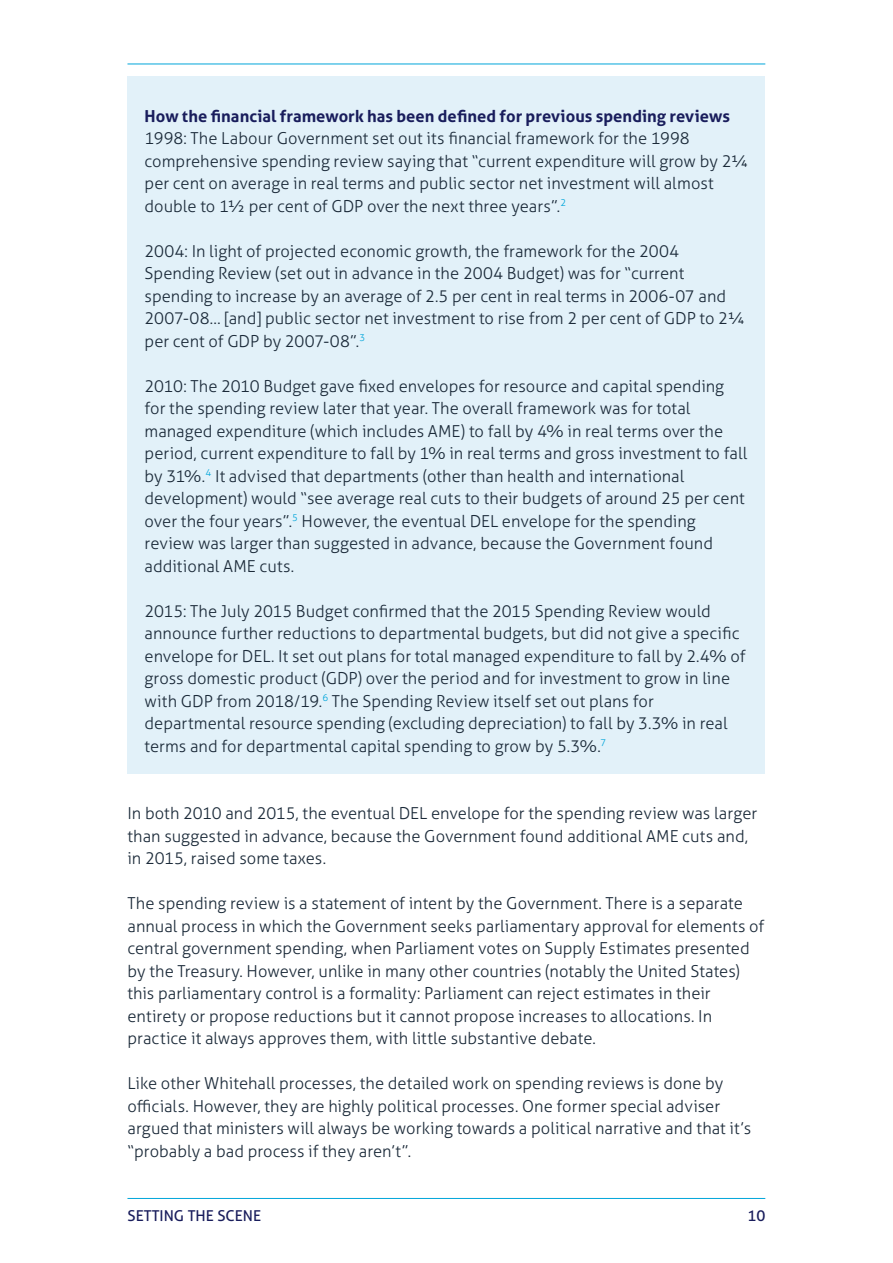
<style>
.page{position:relative;width:893px;height:1263px;background:#fff}
.page>*{position:absolute;margin:0;border:0;box-sizing:border-box;transform-origin:0 0}
.t1{font:300 16.5px/22.5px "Aller";color:#1b2a39}
.t2{font:700 16.5px "Aller";letter-spacing:.005em;color:#191d5c}
.t3{font:15px "Aller";color:#191d5c}
</style>
<div class="page">
<hr style="left:127px;top:1198px;width:638px;height:1px;background:#00a5da">
<hr style="left:127px;top:64px;width:638px;height:1px;background:#00a5da">
<div style="left:128px;top:77px;width:637px;height:697px;background:#e2f1f9"></div>
<p class="t2" style="left:145px;top:105px;width:587px">How the financial framework has been defined for previous spending reviews</p>
<p class="t1" style="left:145px;top:127px;width:605px">1998: The Labour Government set out its financial framework for the 1998 comprehensive spending review saying that “current expenditure will grow by 2¼ per cent on average in real terms and public sector net investment will almost double to 1½ per cent of GDP over the next three years”.<sup>2</sup></p>
<p class="t1" style="left:145px;top:239px;width:602px">2004: In light of projected economic growth, the framework for the 2004<br>Spending Review (set out in advance in the 2004 Budget) was for “current spending to increase by an average of 2.5 per cent in real terms in 2006-07 and 2007-08… [and] public sector net investment to rise from 2 per cent of GDP to 2¼ per cent of GDP by 2007-08”.<sup>3</sup></p>
<p class="t1" style="left:145px;top:374px;width:604px">2010: The 2010 Budget gave fixed envelopes for resource and capital spending for the spending review later that year. The overall framework was for total managed expenditure (which includes AME) to fall by 4% in real terms over the period, current expenditure to fall by 1% in real terms and gross investment to fall by 31%.<sup>4</sup> It advised that departments (other than health and international development) would “see average real cuts to their budgets of around 25 per cent over the four years”.<sup>5</sup> However, the eventual DEL envelope for the spending review was larger than suggested in advance, because the Government found additional AME cuts.</p>
<p class="t1" style="left:145px;top:599px;width:602px">2015: The July 2015 Budget confirmed that the 2015 Spending Review would announce further reductions to departmental budgets, but did not give a specific envelope for DEL. It set out plans for total managed expenditure to fall by 2.4% of gross domestic product (GDP) over the period and for investment to grow in line with GDP from 2018/19.<sup>6</sup> The Spending Review itself set out plans for departmental resource spending (excluding depreciation) to fall by 3.3% in real terms and for departmental capital spending to grow by 5.3%.<sup>7</sup></p>
<p class="t1" style="left:127px;top:802px;width:631px">In both 2010 and 2015, the eventual DEL envelope for the spending review was larger than suggested in advance, because the Government found additional AME cuts and, in 2015, raised some taxes.</p>
<p class="t1" style="left:127px;top:892px;width:638px">The spending review is a statement of intent by the Government. There is a separate annual process in which the Government seeks parliamentary approval for elements of central government spending, when Parliament votes on Supply Estimates presented by the Treasury. However, unlike in many other countries (notably the United States) this parliamentary control is a formality: Parliament can reject estimates in their entirety or propose reductions but it cannot propose increases to allocations. In practice it always approves them, with little substantive debate.</p>
<p class="t1" style="left:127px;top:1072px;width:625px">Like other Whitehall processes, the detailed work on spending reviews is done by officials. However, they are highly political processes. One former special adviser argued that ministers will always be working towards a political narrative and that it’s “probably a bad process if they aren’t”.</p>
<p class="t3" style="left:128px;top:1206px;width:135px">SETTING THE SCENE</p>
<p class="t3" style="left:747px;top:1206px;width:19px">10</p>
</div>
